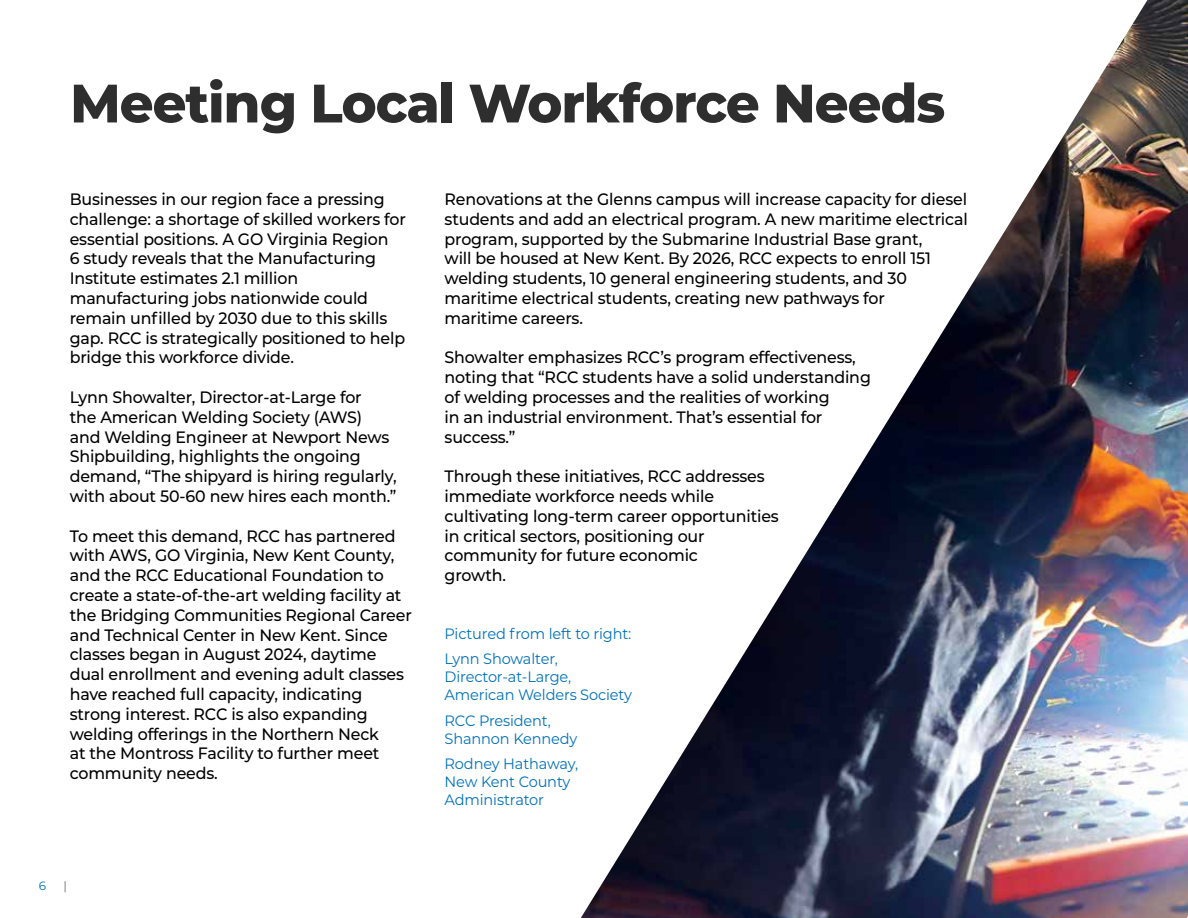
<style>
.page{position:relative;width:1188px;height:918px;background:#fff}
.page>*{position:absolute;margin:0;border:0;box-sizing:border-box;transform-origin:0 0}
.t1{font:800 54px "Montserrat";letter-spacing:-.02em;color:#2e2e2f}
.t2{font:500 16.5px/19.8px "Montserrat";letter-spacing:-.01em;color:#000;scale:.96 1}
.t3{font:15px/18px "Montserrat";letter-spacing:-.01em;color:#0071b9}
.t4{font:12px "Montserrat";color:#0071b9}
.t5{font:12px "Montserrat";color:#6d6e71}
</style>
<div class="page">
<img style="left:581px;top:0;width:607px;height:918px">
<h1 class="t1" style="left:70px;top:64px;width:877px">Meeting Local Workforce Needs</h1>
<p class="t2" style="left:70px;top:189px;width:352px">Businesses in our region face a pressing challenge: a shortage of skilled workers for essential positions. A GO Virginia Region<br>6 study reveals that the Manufacturing Institute estimates 2.1 million manufacturing jobs nationwide could remain unfilled by 2030 due to this skills gap. RCC is strategically positioned to help bridge this workforce divide.</p>
<p class="t2" style="left:70px;top:387px;width:342px">Lynn Showalter, Director-at-Large for<br>the American Welding Society (AWS) and Welding Engineer at Newport News Shipbuilding, highlights the ongoing demand, “The shipyard is hiring regularly, with about 50-60 new hires each month.”</p>
<p class="t2" style="left:70px;top:525px;width:358px">To meet this demand, RCC has partnered with AWS, GO Virginia, New Kent County, and the RCC Educational Foundation to create a state-of-the-art welding facility at the Bridging Communities Regional Career and Technical Center in New Kent. Since classes began in August 2024, daytime dual enrollment and evening adult classes have reached full capacity, indicating strong interest. RCC is also expanding welding offerings in the Northern Neck<br>at the Montross Facility to further meet community needs.</p>
<p class="t4" style="left:39px;top:877px;width:9px">6</p>
<p class="t5" style="left:64px;top:877px;width:5px">|</p>
<p class="t2" style="left:445px;top:189px;width:546px">Renovations at the Glenns campus will increase capacity for diesel students and add an electrical program. A new maritime electrical program, supported by the Submarine Industrial Base grant,<br>will be housed at New Kent. By 2026, RCC expects to enroll 151 welding students, 10 general engineering students, and 30 maritime electrical students, creating new pathways for<br>maritime careers.</p>
<p class="t2" style="left:445px;top:347px;width:446px">Showalter emphasizes RCC’s program effectiveness, noting that “RCC students have a solid understanding of welding processes and the realities of working<br>in an industrial environment. That’s essential for success.”</p>
<p class="t2" style="left:445px;top:466px;width:350px">Through these initiatives, RCC addresses immediate workforce needs while cultivating long-term career opportunities in critical sectors, positioning our community for future economic<br>growth.</p>
<p class="t3" style="left:445px;top:620px;width:188px;line-height:25.5px">Pictured from left to right:<br>Lynn Showalter,</p>
<p class="t3" style="left:445px;top:667px;width:189px">Director-at-Large,<br>American Welders Society</p>
<p class="t3" style="left:445px;top:711px;width:134px">RCC President,<br>Shannon Kennedy</p>
<p class="t3" style="left:445px;top:754px;width:135px">Rodney Hathaway,<br>New Kent County<br>Administrator</p>
</div>
